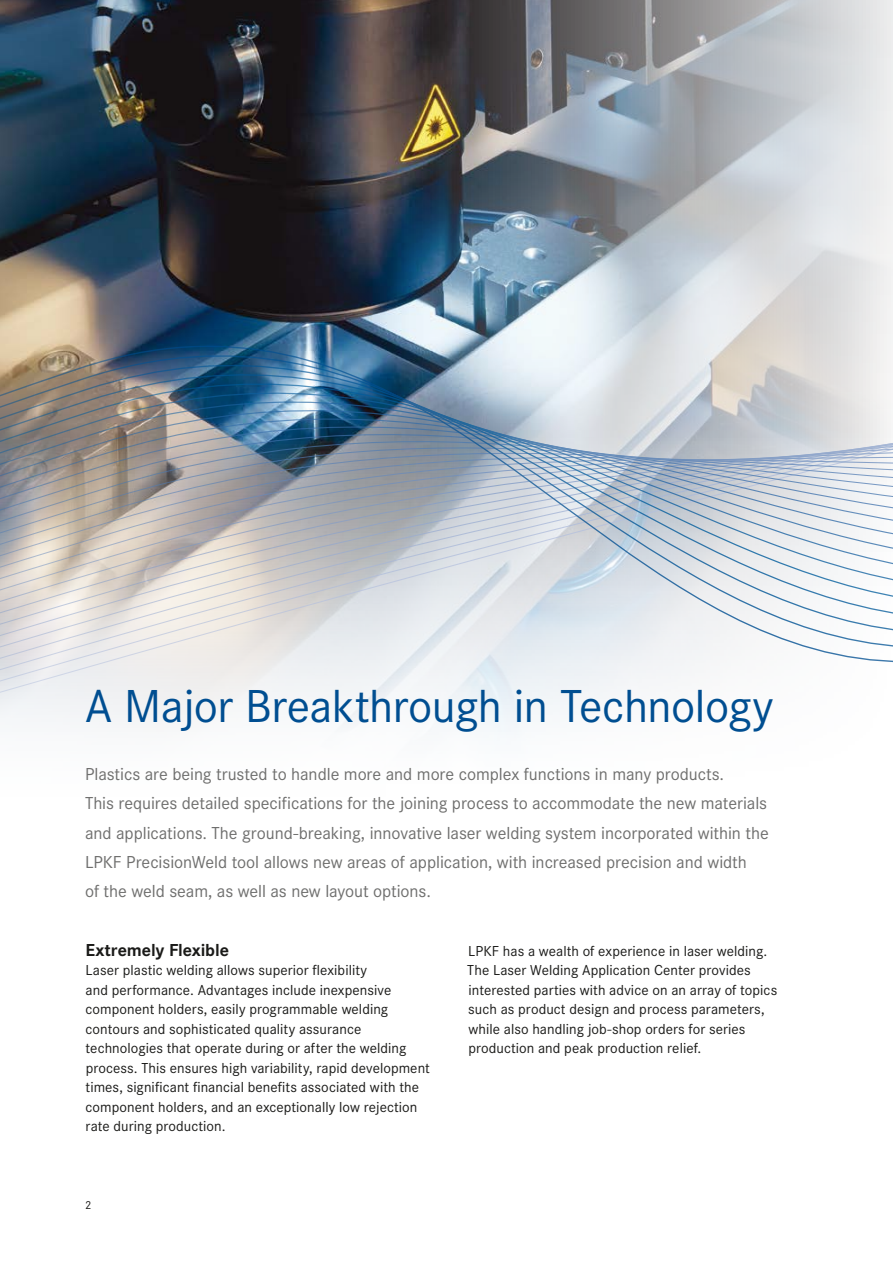
<style>
.page{position:relative;width:893px;height:1263px;background:#fff}
.page>*{position:absolute;margin:0;border:0;box-sizing:border-box;transform-origin:0 0}
.t1{font:48px "Corporate S";letter-spacing:-.01em;color:#004e91}
.t2{font:18px/29.2px "Corporate S";letter-spacing:-.005em;color:#6f6f6e}
.t3{font:700 18px "Corporate S";letter-spacing:-.005em;color:#1a1a18}
.t4{font:15px/19.5px "Corporate S";letter-spacing:.005em;color:#1a1a18}
.t5{font:12px "Corporate S";color:#1a1a18}
</style>
<div class="page">
<img style="left:0;top:0;width:893px;height:732px">
<h1 class="t1" style="left:85px;top:678px;width:690px">A Major Breakthrough in Technology</h1>
<p class="t2" style="left:85px;top:760px;width:685px">Plastics are being trusted to handle more and more complex functions in many products.<br>This requires detailed specifications for the joining process to accommodate the new materials and applications. The ground-breaking, innovative laser welding system incorporated within the LPKF PrecisionWeld tool allows new areas of application, with increased precision and width<br>of the weld seam, as well as new layout options.</p>
<p class="t3" style="left:85px;top:939px;width:145px">Extremely Flexible</p>
<p class="t4" style="left:86px;top:960px;width:346px">Laser plastic welding allows superior flexibility<br>and performance. Advantages include inexpensive component holders, easily programmable welding contours and sophisticated quality assurance technologies that operate during or after the welding process. This ensures high variability, rapid development times, significant financial benefits associated with the component holders, and an exceptionally low rejection rate during production.</p>
<p class="t5" style="left:85px;top:1198px;width:8px">2</p>
<p class="t4" style="left:467px;top:941px;width:311px">LPKF has a wealth of experience in laser welding.<br>The Laser Welding Application Center provides interested parties with advice on an array of topics such as product design and process parameters, while also handling job-shop orders for series production and peak production relief.</p>
</div>
